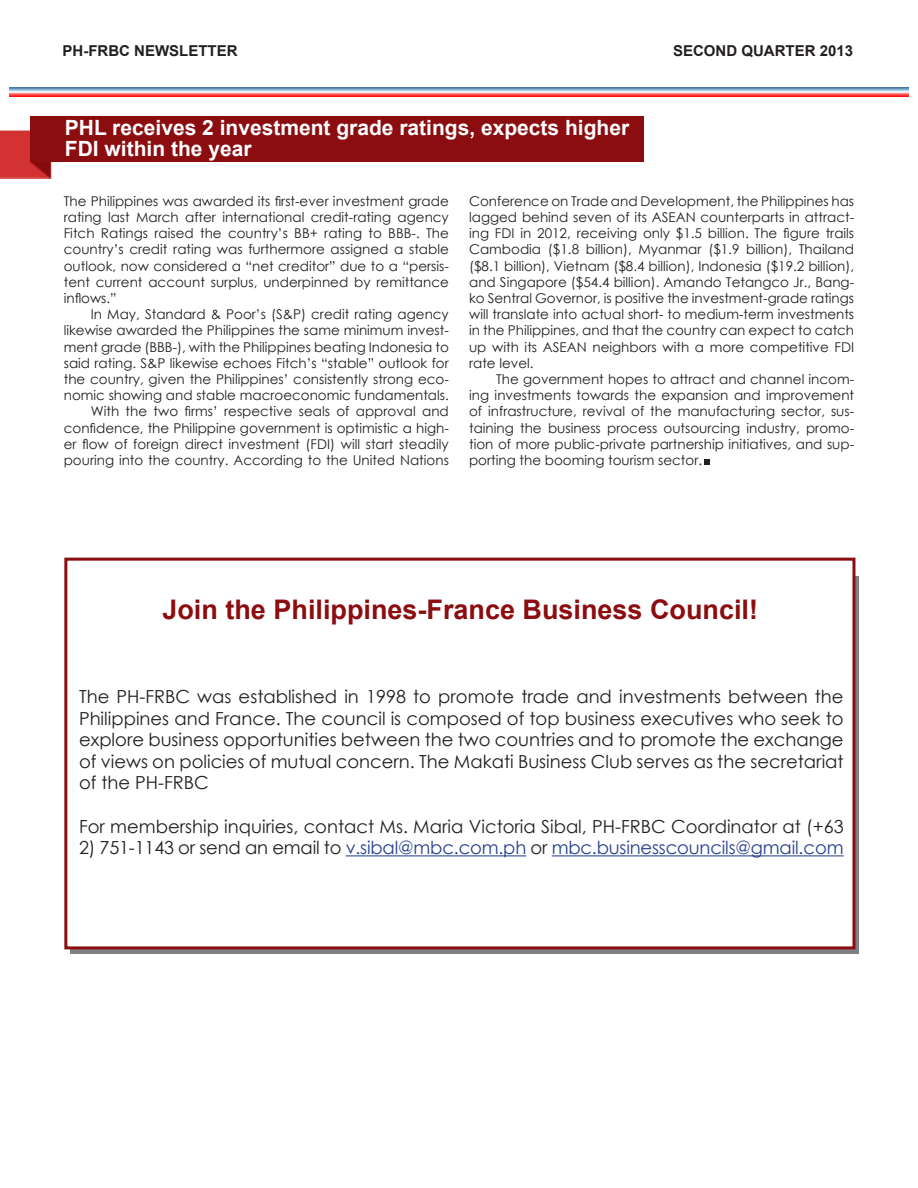
<style>
.page{position:relative;width:918px;height:1188px;background:#fff}
.page>*{position:absolute;margin:0;border:0;box-sizing:border-box;transform-origin:0 0}
.t1{font:700 27px "Arial";color:#8b0d10}
.t2{font:700 21px "Arial";color:#fff}
.t3{font:18px/21.6px "Century Gothic";color:#231f20;text-align:justify}
.t4{font:18px "Century Gothic";letter-spacing:-.01em;color:#253f8e}
.t5{font:700 15px "Arial";color:#231f20}
.t6{font:13.5px/16.2px "Century Gothic";color:#231f20;text-align:justify}
.s1{color:#231f20}
</style>
<div class="page">
<img style="left:10px;top:88px;width:898px;height:8px">
<img style="left:0;top:130px;width:382px;height:48px">
<div style="left:30px;top:116px;width:613px;height:45px;background:#8b0d10"></div>
<svg style="left:704px;top:459px;width:6px;height:6px"></svg>
<div style="left:64px;top:558px;width:791px;height:391px;background:#fff;border:3px solid #8b0d10"></div>
<hr style="left:346px;top:855px;width:180px;height:1px;background:#253f8e">
<hr style="left:552px;top:855px;width:292px;height:1px;background:#253f8e">
<p class="t5" style="left:63px;top:41px;width:176px">PH-FRBC NEWSLETTER</p>
<p class="t5" style="left:673px;top:41px;width:182px">SECOND QUARTER 2013</p>
<p class="t2" style="left:65px;top:113px;width:566px">PHL receives 2 investment grade ratings, expects higher</p>
<p class="t2" style="left:65px;top:134px;width:188px">FDI within the year</p>
<p class="t6" style="left:64px;top:193px;width:387px">The Philippines was awarded its first-ever investment grade rating last March after international credit-rating agency Fitch Ratings raised the country’s BB+ rating to BBB-. The country’s credit rating was furthermore assigned a stable outlook, now considered a “net creditor” due to a “persis&shy;tent current account surplus, underpinned by remittance inflows.”</p>
<p class="t6" style="left:64px;top:306px;width:387px;text-indent:27px">In May, Standard &amp; Poor’s (S&amp;P) credit rating agency likewise awarded the Philippines the same minimum invest&shy;ment grade (BBB-), with the Philippines beating Indonesia to said rating. S&amp;P likewise echoes Fitch’s “stable” outlook for the country, given the Philippines’ consistently strong eco&shy;nomic showing and stable macroeconomic fundamentals.</p>
<p class="t6" style="left:64px;top:403px;width:387px;text-indent:27px">With the two firms’ respective seals of approval and confidence, the Philippine government is optimistic a high&shy;er flow of foreign direct investment (FDI) will start steadily pouring into the country. According to the United Nations</p>
<p class="t6" style="left:469px;top:193px;width:387px">Conference on Trade and Development, the Philippines has lagged behind seven of its ASEAN counterparts in attract&shy;ing FDI in 2012, receiving only $1.5 billion. The figure trails Cambodia ($1.8 billion), Myanmar ($1.9 billion), Thailand ($8.1 billion), Vietnam ($8.4 billion), Indonesia ($19.2 billion), and Singapore ($54.4 billion). Amando Tetangco Jr., Bang&shy;ko Sentral Governor, is positive the investment-grade ratings will translate into actual short- to medium-term investments in the Philippines, and that the country can expect to catch up with its ASEAN neighbors with a more competitive FDI rate level.</p>
<p class="t6" style="left:469px;top:371px;width:387px;text-indent:27px">The government hopes to attract and channel incom&shy;ing investments towards the expansion and improvement of infrastructure, revival of the manufacturing sector, sus&shy;taining the business process outsourcing industry, promo&shy;tion of more public-private partnership initiatives, and sup&shy;porting the booming tourism sector.</p>
<p class="t1" style="left:162px;top:591px;width:597px">Join the Philippines-France Business Council!</p>
<p class="t3" style="left:79px;top:685px;width:766px">The PH-FRBC was established in 1998 to promote trade and investments between the Philippines and France. The council is composed of top business executives who seek to explore business opportunities between the two countries and to promote the exchange of views on policies of mutual concern. The Makati Business Club serves as the secretariat of the PH-FRBC</p>
<p class="t3" style="left:79px;top:815px;width:766px">For membership inquiries, contact Ms. Maria Victoria Sibal, PH-FRBC Coordinator at (+63</p>
<p class="t4" style="left:79px;top:835px;width:766px"><span class="s1">2) 751-1143 or send an email to</span> v.sibal@mbc.com.ph <span class="s1">or</span> mbc.businesscouncils@gmail.com</p>
</div>
